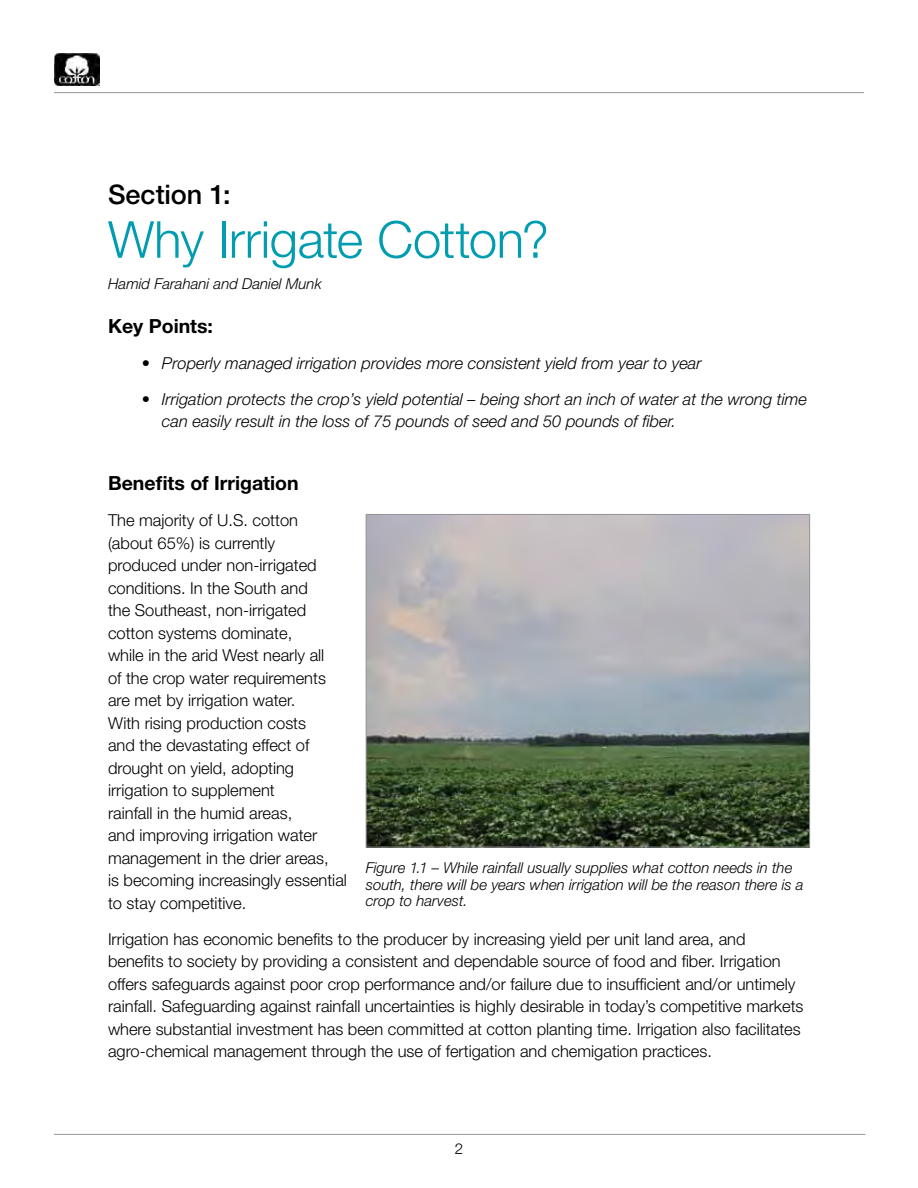
<style>
.page{position:relative;width:918px;height:1188px;background:#fff}
.page>*{position:absolute;margin:0;border:0;box-sizing:border-box;transform-origin:0 0}
.t1{font:300 51px "Helvetica Neue";letter-spacing:-.01em;color:#009db1}
.t2{font:500 27px "Helvetica Neue";color:#000}
.t3{font:700 19.5px "Helvetica Neue";color:#000}
.t4{font:300 16.5px/22.5px "Helvetica Neue";color:#000}
.t5{font:italic 300 16.5px/22.5px "Helvetica Neue";color:#000}
.t6{font:italic 300 15px/16.5px "Helvetica Neue";color:#000}
.t7{font:300 15px "Helvetica Neue";color:#000}
</style>
<div class="page">
<img style="left:55px;top:54px;width:45px;height:32px">
<hr style="left:54px;top:92px;width:810px;height:1px;background:#939598">
<hr style="left:54px;top:1134px;width:812px;height:1px;background:#939598">
<img style="left:368px;top:516px;width:440px;height:329px">
<div style="left:366px;top:514px;width:444px;height:333px;border:1px solid #939598"></div>
<h2 class="t2" style="left:108px;top:178px;width:124px">Section 1:</h2>
<h1 class="t1" style="left:108px;top:208px;width:442px">Why Irrigate Cotton?</h1>
<p class="t6" style="left:108px;top:275px;width:215px">Hamid Farahani and Daniel Munk</p>
<p class="t3" style="left:108px;top:314px;width:107px">Key Points:</p>
<p class="t5" style="left:142px;top:351px;width:562px">• Properly managed irrigation provides more consistent yield from year to year</p>
<p class="t5" style="left:162px;top:387px;width:647px;text-indent:-20px">• Irrigation protects the crop’s yield potential – being short an inch of water at the wrong time can easily result in the loss of 75 pounds of seed and 50 pounds of fiber.</p>
<p class="t3" style="left:108px;top:471px;width:192px">Benefits of Irrigation</p>
<p class="t4" style="left:108px;top:509px;width:240px">The majority of U.S. cotton (about 65%) is currently produced under non-irrigated conditions. In the South and<br>the Southeast, non-irrigated cotton systems dominate,<br>while in the arid West nearly all<br>of the crop water requirements are met by irrigation water.<br>With rising production costs<br>and the devastating effect of drought on yield, adopting irrigation to supplement<br>rainfall in the humid areas,<br>and improving irrigation water management in the drier areas,<br>is becoming increasingly essential to stay competitive.</p>
<p class="t4" style="left:108px;top:927px;width:697px">Irrigation has economic benefits to the producer by increasing yield per unit land area, and benefits to society by providing a consistent and dependable source of food and fiber. Irrigation offers safeguards against poor crop performance and/or failure due to insufficient and/or untimely rainfall. Safeguarding against rainfall uncertainties is highly desirable in today’s competitive markets where substantial investment has been committed at cotton planting time. Irrigation also facilitates agro-chemical management through the use of fertigation and chemigation practices.</p>
<p class="t6" style="left:366px;top:859px;width:439px">Figure 1.1 – While rainfall usually supplies what cotton needs in the south, there will be years when irrigation will be the reason there is a crop to harvest.</p>
<p class="t7" style="left:455px;top:1140px;width:10px">2</p>
</div>
